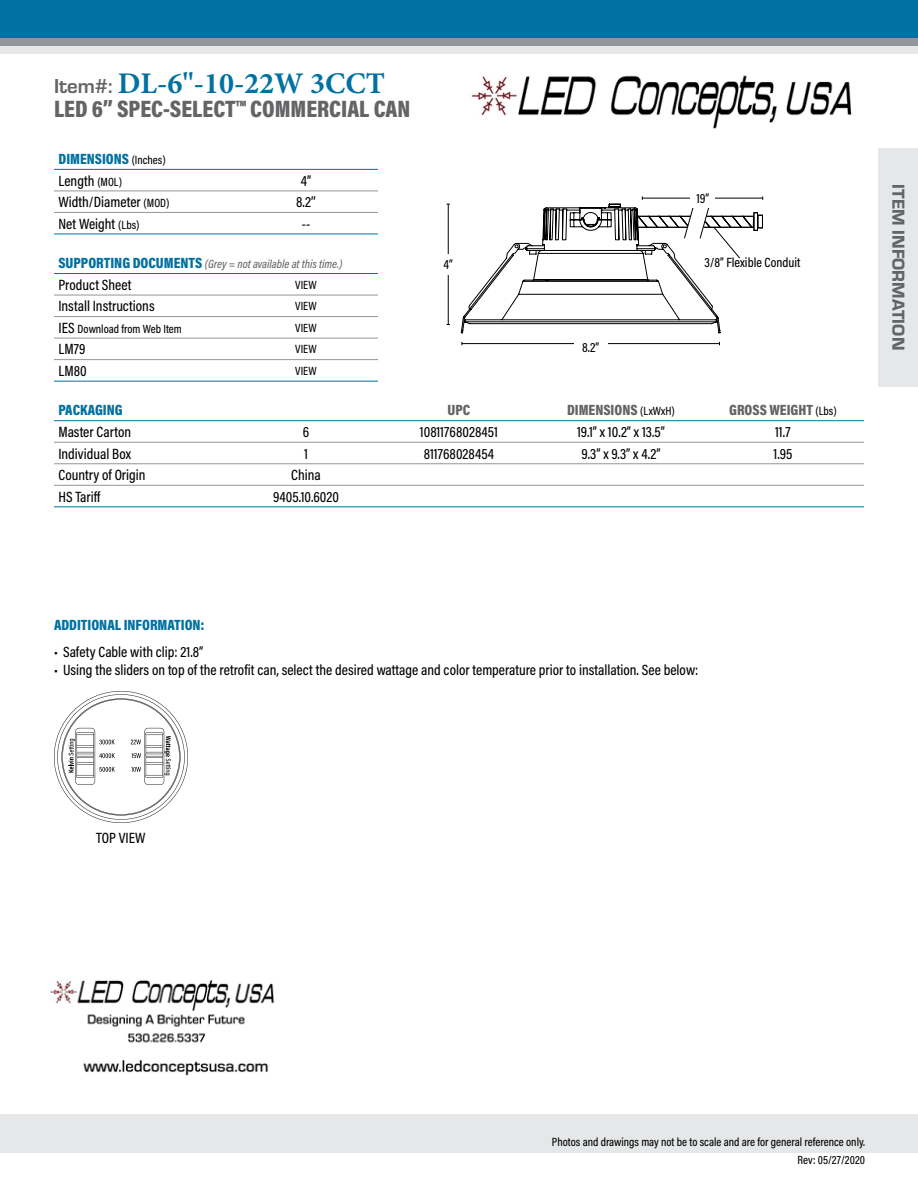
<style>
.page{position:relative;width:918px;height:1188px;background:#fff}
.page>*{position:absolute;margin:0;border:0;box-sizing:border-box;transform-origin:0 0}
.t1{font:700 30px "Minion Pro";color:#0071a2}
.t2{font:900 24px "Acumin Pro Cond";color:#636466}
.t3{font:18px "Eurostile Hea";letter-spacing:.005em;color:#636466}
.t4{font:500 15px "Acumin Pro Cond";color:#000}
.t5{font:900 15px "Acumin Pro Cond";color:#0071a2}
.t6{font:900 15px "Acumin Pro Cond";color:#636466}
.t7{font:500 13.5px "Acumin Pro Cond";color:#000}
.t8{font:500 12px/18px "Acumin Pro Cond";color:#000;text-align:right}
.t9{font:italic 500 12px "Acumin Pro Cond";color:#636466}
.s1{font-family:"Eurostile";font-size:21px;color:#636466}
.s2{font-weight:500;font-size:12px;color:#000}
.s3{font-size:12px}
.s4{font-weight:900;font-style:normal;font-size:15px;color:#0071a2}
.s5{font-size:15px}
</style>
<div class="page">
<div style="left:0;top:1114px;width:918px;height:39px;background:#e6e7e8"></div>
<div style="left:0;top:36px;width:918px;height:18px;background:#e6e7e8"></div>
<div style="left:0;top:29px;width:918px;height:17px;background:#939598"></div>
<div style="left:0;top:0;width:918px;height:37px;background:#0071a2"></div>
<hr style="left:54px;top:442px;width:180px;height:1px;background:#939598">
<hr style="left:234px;top:442px;width:144px;height:1px;background:#939598">
<hr style="left:378px;top:442px;width:162px;height:1px;background:#939598">
<hr style="left:540px;top:442px;width:162px;height:1px;background:#939598">
<hr style="left:702px;top:442px;width:162px;height:1px;background:#939598">
<hr style="left:54px;top:420px;width:180px;height:1px;background:#0071a2">
<hr style="left:234px;top:420px;width:144px;height:1px;background:#0071a2">
<hr style="left:378px;top:420px;width:162px;height:1px;background:#0071a2">
<hr style="left:540px;top:420px;width:162px;height:1px;background:#0071a2">
<hr style="left:702px;top:420px;width:162px;height:1px;background:#0071a2">
<hr style="left:54px;top:464px;width:180px;height:1px;background:#939598">
<hr style="left:234px;top:464px;width:144px;height:1px;background:#939598">
<hr style="left:378px;top:464px;width:162px;height:1px;background:#939598">
<hr style="left:540px;top:464px;width:162px;height:1px;background:#939598">
<hr style="left:702px;top:464px;width:162px;height:1px;background:#939598">
<hr style="left:54px;top:485px;width:180px;height:1px;background:#939598">
<hr style="left:234px;top:485px;width:144px;height:1px;background:#939598">
<hr style="left:378px;top:485px;width:162px;height:1px;background:#939598">
<hr style="left:540px;top:485px;width:162px;height:1px;background:#939598">
<hr style="left:702px;top:485px;width:162px;height:1px;background:#939598">
<hr style="left:54px;top:506px;width:180px;height:1px;background:#0071a2">
<hr style="left:234px;top:506px;width:144px;height:1px;background:#0071a2">
<hr style="left:378px;top:506px;width:162px;height:1px;background:#0071a2">
<hr style="left:540px;top:506px;width:162px;height:1px;background:#0071a2">
<hr style="left:702px;top:506px;width:162px;height:1px;background:#0071a2">
<hr style="left:448px;top:204px;width:1px;height:121px;background:#000">
<div style="left:434px;top:254px;width:28px;height:21px;background:#fff"></div>
<hr style="left:462px;top:343px;width:258px;height:1px;background:#000">
<div style="left:574px;top:337px;width:34px;height:21px;background:#fff"></div>
<hr style="left:54px;top:169px;width:180px;height:1px;background:#0071a2">
<hr style="left:234px;top:169px;width:144px;height:1px;background:#0071a2">
<hr style="left:54px;top:191px;width:180px;height:1px;background:#939598">
<hr style="left:234px;top:191px;width:144px;height:1px;background:#939598">
<hr style="left:54px;top:212px;width:180px;height:1px;background:#939598">
<hr style="left:234px;top:212px;width:144px;height:1px;background:#939598">
<hr style="left:54px;top:234px;width:180px;height:1px;background:#0071a2">
<hr style="left:234px;top:234px;width:144px;height:1px;background:#0071a2">
<hr style="left:54px;top:273px;width:180px;height:1px;background:#0071a2">
<hr style="left:234px;top:273px;width:144px;height:1px;background:#0071a2">
<hr style="left:54px;top:381px;width:180px;height:1px;background:#0071a2">
<hr style="left:234px;top:381px;width:144px;height:1px;background:#0071a2">
<hr style="left:54px;top:295px;width:180px;height:1px;background:#939598">
<hr style="left:234px;top:295px;width:144px;height:1px;background:#939598">
<hr style="left:54px;top:316px;width:180px;height:1px;background:#939598">
<hr style="left:234px;top:316px;width:144px;height:1px;background:#939598">
<hr style="left:54px;top:338px;width:180px;height:1px;background:#939598">
<hr style="left:234px;top:338px;width:144px;height:1px;background:#939598">
<hr style="left:54px;top:359px;width:180px;height:1px;background:#939598">
<hr style="left:234px;top:359px;width:144px;height:1px;background:#939598">
<div style="left:754px;top:213px;width:4px;height:18px;border:1px solid #000"></div>
<div style="left:758px;top:215px;width:5px;height:13px;border:1px solid #000"></div>
<hr style="left:642px;top:198px;width:121px;height:1px;background:#000">
<svg style="left:460px;top:196px;width:294px;height:138px"></svg>
<div style="left:691px;top:188px;width:24px;height:20px;background:#fff"></div>
<svg style="left:54px;top:691px;width:134px;height:132px"></svg>
<div style="left:878px;top:148px;width:40px;height:238px;background:#e6e7e8"></div>
<img style="left:471px;top:75px;width:381px;height:54px">
<img style="left:50px;top:980px;width:225px;height:96px">
<p class="t1" style="left:54px;top:62px;width:332px"><span class="s1">Item#:</span> DL-6"-10-22W 3CCT</p>
<p class="t2" style="left:54px;top:93px;width:358px">LED 6’’ SPEC-SELECT™ COMMERCIAL CAN</p>
<p class="t5" style="left:58px;top:149px;width:109px">DIMENSIONS <span class="s2">(Inches)</span></p>
<p class="t4" style="left:58px;top:171px;width:65px">Length <span class="s3">(MOL)</span></p>
<p class="t4" style="left:301px;top:171px;width:12px">4”</p>
<p class="t4" style="left:59px;top:192px;width:112px">Width/Diameter <span class="s3">(MOD)</span></p>
<p class="t4" style="left:296px;top:192px;width:21px">8.2’’</p>
<p class="t4" style="left:58px;top:214px;width:82px">Net Weight <span class="s3">(Lbs)</span></p>
<p class="t4" style="left:302px;top:214px;width:10px">--</p>
<p class="t9" style="left:58px;top:256px;width:285px"><span class="s4">SUPPORTING DOCUMENTS</span> (Grey = not available at this time.)</p>
<p class="t4" style="left:58px;top:275px;width:75px">Product Sheet</p>
<p class="t8" style="left:295px;top:275px;width:23px">VIEW</p>
<p class="t4" style="left:58px;top:296px;width:98px">Install Instructions</p>
<p class="t8" style="left:295px;top:297px;width:23px">VIEW</p>
<p class="t8" style="left:58px;top:319px;width:125px"><span class="s5">IES</span> Download from Web Item</p>
<p class="t8" style="left:295px;top:318px;width:23px">VIEW</p>
<p class="t4" style="left:58px;top:339px;width:28px">LM79</p>
<p class="t8" style="left:295px;top:340px;width:23px">VIEW</p>
<p class="t4" style="left:58px;top:361px;width:30px">LM80</p>
<p class="t8" style="left:295px;top:361px;width:23px">VIEW</p>
<p class="t7" style="left:444px;top:256px;width:11px">4”</p>
<p class="t7" style="left:582px;top:339px;width:19px">8.2”</p>
<p class="t7" style="left:696px;top:189px;width:14px">19”</p>
<p class="t7" style="left:705px;top:254px;width:97px">3/8” Flexible Conduit</p>
<p class="t5" style="left:58px;top:400px;width:66px">PACKAGING</p>
<p class="t6" style="left:448px;top:400px;width:24px">UPC</p>
<p class="t6" style="left:567px;top:400px;width:109px">DIMENSIONS <span class="s2">(LxWxH)</span></p>
<p class="t6" style="left:729px;top:400px;width:109px">GROSS WEIGHT <span class="s2">(Lbs)</span></p>
<p class="t4" style="left:58px;top:422px;width:74px">Master Carton</p>
<p class="t4" style="left:303px;top:422px;width:8px">6</p>
<p class="t4" style="left:420px;top:422px;width:80px">10811768028451</p>
<p class="t4" style="left:577px;top:422px;width:89px">19.1” x 10.2” x 13.5”</p>
<p class="t4" style="left:775px;top:422px;width:17px">11.7</p>
<p class="t4" style="left:59px;top:444px;width:74px">Individual Box</p>
<p class="t4" style="left:304px;top:444px;width:5px">1</p>
<p class="t4" style="left:424px;top:444px;width:72px">811768028454</p>
<p class="t4" style="left:582px;top:444px;width:80px">9.3” x 9.3” x 4.2”</p>
<p class="t4" style="left:774px;top:444px;width:20px">1.95</p>
<p class="t4" style="left:59px;top:465px;width:88px">Country of Origin</p>
<p class="t4" style="left:291px;top:465px;width:31px">China</p>
<p class="t4" style="left:59px;top:487px;width:43px">HS Tariff</p>
<p class="t4" style="left:273px;top:487px;width:67px">9405.10.6020</p>
<p class="t5" style="left:54px;top:615px;width:152px">ADDITIONAL INFORMATION:</p>
<p class="t4" style="left:54px;top:642px;width:151px">• Safety Cable with clip: 21.8”</p>
<p class="t4" style="left:54px;top:660px;width:646px">• Using the sliders on top of the retrofit can, select the desired wattage and color temperature prior to installation. See below:</p>
<p class="t3" style="left:911px;top:184px;width:168px;rotate:90deg">ITEM INFORMATION</p>
<p class="t4" style="left:96px;top:828px;width:51px">TOP VIEW</p>
<p class="t8" style="left:552px;top:1133px;width:315px">Photos and drawings may not be to scale and are for general reference only.<br>Rev: 05/27/2020</p>
</div>
